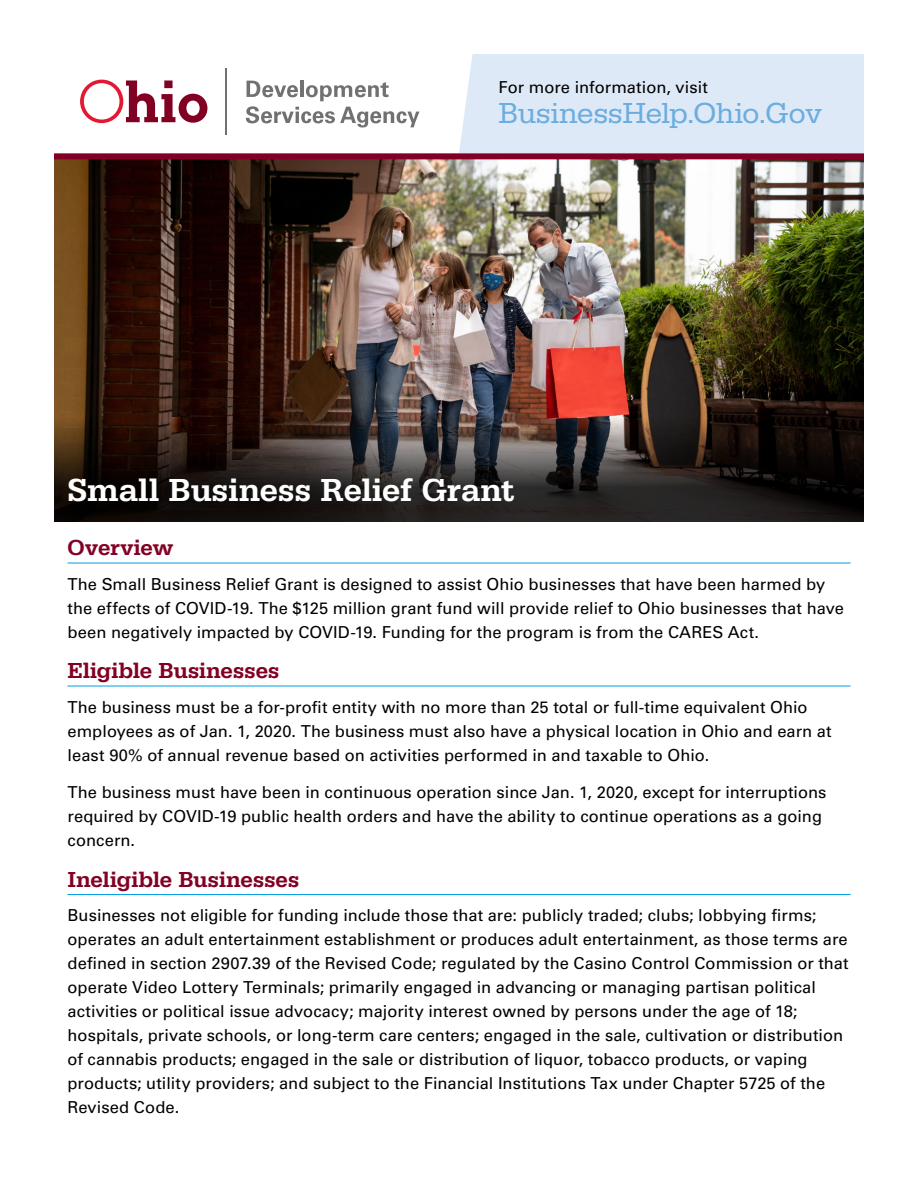
<style>
.page{position:relative;width:918px;height:1188px;background:#fff}
.page>*{position:absolute;margin:0;border:0;box-sizing:border-box;transform-origin:0 0}
.t1{font:500 33px "Serifa";letter-spacing:.005em;color:#fff}
.t2{font:30px "Serifa";letter-spacing:-.005em;color:#6caddf}
.t3{font:500 22.5px "Serifa";letter-spacing:.005em;color:#820024}
.t4{font:16.5px/24px "Univers LT Pro 55 Roman";letter-spacing:.005em;color:#000}
</style>
<div class="page">
<img style="left:55px;top:159px;width:808px;height:239px">
<hr style="left:68px;top:563px;width:782px;height:1px;background:#009ee2">
<hr style="left:68px;top:686px;width:782px;height:1px;background:#009ee2">
<hr style="left:68px;top:894px;width:782px;height:1px;background:#009ee2">
<div style="left:459px;top:54px;width:405px;height:99px;background:#dee9f7"></div>
<svg style="left:80px;top:80px;width:127px;height:43px"></svg>
<hr style="left:226px;top:69px;width:1px;height:66px;background:#717073">
<svg style="left:246px;top:81px;width:173px;height:47px"></svg>
<svg style="left:54px;top:398px;width:810px;height:124px;background:#2e221f"></svg>
<div style="left:54px;top:153px;width:810px;height:6px;background:#820024"></div>
<p class="t4" style="left:499px;top:75px;width:211px">For more information, visit</p>
<h2 class="t2" style="left:499px;top:96px;width:325px">BusinessHelp.Ohio.Gov</h2>
<h1 class="t1" style="left:68px;top:471px;width:449px">Small Business Relief Grant</h1>
<h3 class="t3" style="left:68px;top:534px;width:107px">Overview</h3>
<p class="t4" style="left:68px;top:572px;width:778px">The Small Business Relief Grant is designed to assist Ohio businesses that have been harmed by the effects of COVID-19. The $125 million grant fund will provide relief to Ohio businesses that have been negatively impacted by COVID-19. Funding for the program is from the CARES Act.</p>
<h3 class="t3" style="left:68px;top:657px;width:213px">Eligible Businesses</h3>
<p class="t4" style="left:68px;top:695px;width:766px">The business must be a for-profit entity with no more than 25 total or full-time equivalent Ohio employees as of Jan. 1, 2020. The business must also have a physical location in Ohio and earn at least 90% of annual revenue based on activities performed in and taxable to Ohio.</p>
<p class="t4" style="left:68px;top:780px;width:761px">The business must have been in continuous operation since Jan. 1, 2020, except for interruptions required by COVID-19 public health orders and have the ability to continue operations as a going concern.</p>
<h3 class="t3" style="left:68px;top:866px;width:233px">Ineligible Businesses</h3>
<p class="t4" style="left:68px;top:903px;width:783px">Businesses not eligible for funding include those that are: publicly traded; clubs; lobbying firms; operates an adult entertainment establishment or produces adult entertainment, as those terms are defined in section 2907.39 of the Revised Code; regulated by the Casino Control Commission or that operate Video Lottery Terminals; primarily engaged in advancing or managing partisan political activities or political issue advocacy; majority interest owned by persons under the age of 18; hospitals, private schools, or long-term care centers; engaged in the sale, cultivation or distribution of cannabis products; engaged in the sale or distribution of liquor, tobacco products, or vaping products; utility providers; and subject to the Financial Institutions Tax under Chapter 5725 of the Revised Code.</p>
</div>
